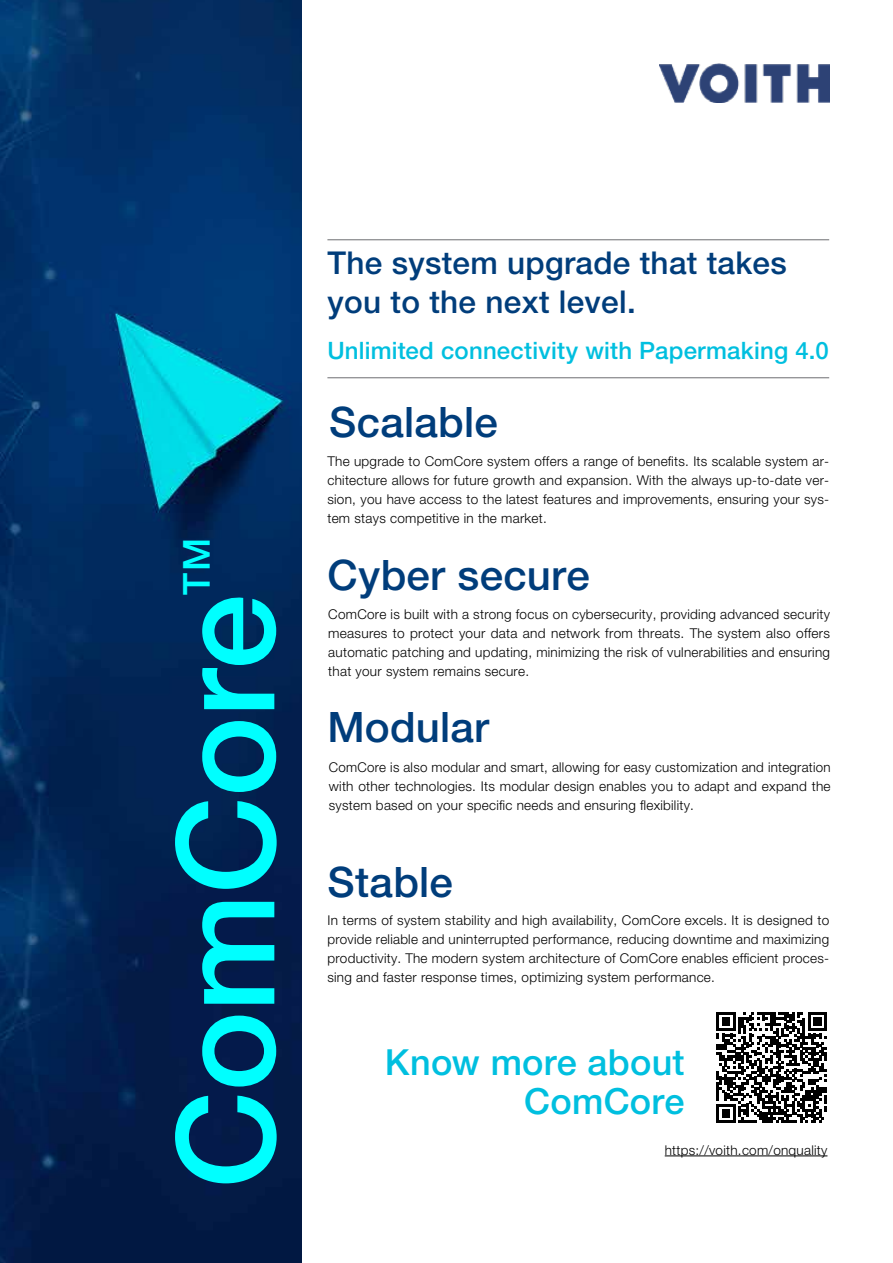
<style>
.page{position:relative;width:893px;height:1263px;background:#fff}
.page>*{position:absolute;margin:0;border:0;box-sizing:border-box;transform-origin:0 0}
.t1{font:500 135.9px "Helvetica Neue LT Pro";letter-spacing:-.005em;color:#0ff}
.t2{font:500 42px "Helvetica Neue LT Pro";letter-spacing:.005em;color:#003d7b}
.t3{font:500 37.2px "Helvetica Neue LT Pro";color:#0ff}
.t4{font:500 36px/39.6px "Helvetica Neue LT Pro";letter-spacing:.005em;color:#00bfdf;text-align:right}
.t5{font:500 31.5px/38.2px "Helvetica Neue LT Pro";letter-spacing:.01em;color:#003d7b}
.t6{font:500 24px "Helvetica Neue LT Pro";letter-spacing:.005em;color:#00bfdf}
.t7{font:300 13.5px/19.2px "Helvetica Neue LT Pro";letter-spacing:.02em;color:#000;text-align:justify}
</style>
<div class="page">
<img style="left:659px;top:64px;width:170px;height:39px">
<hr style="left:327px;top:239px;width:502px;height:1px;background:#6d6e71">
<hr style="left:327px;top:377px;width:502px;height:1px;background:#6d6e71">
<svg style="left:716px;top:1012px;width:111px;height:110px"></svg>
<hr style="left:665px;top:1155px;width:162px;height:1px;background:#000">
<img style="left:0;top:0;width:302px;height:1263px">
<h3 class="t3" style="left:174px;top:595px;width:59px;rotate:-90deg">TM</h3>
<h1 class="t1" style="left:144px;top:1188px;width:596px;rotate:-90deg">ComCore</h1>
<h3 class="t5" style="left:327px;top:244px;width:461px">The system upgrade that takes you to the next level.</h3>
<h3 class="t6" style="left:327px;top:336px;width:503px">Unlimited connectivity with Papermaking 4.0</h3>
<h2 class="t2" style="left:329px;top:396px;width:170px">Scalable</h2>
<p class="t7" style="left:327px;top:451px;width:503px">The upgrade to ComCore system offers a range of benefits. Its scalable system ar&shy;chitecture allows for future growth and expansion. With the always up-to-date ver&shy;sion, you have access to the latest features and improvements, ensuring your sys&shy;tem stays competitive in the market.</p>
<h2 class="t2" style="left:327px;top:550px;width:264px">Cyber secure</h2>
<p class="t7" style="left:328px;top:604px;width:503px">ComCore is built with a strong focus on cybersecurity, providing advanced security measures to protect your data and network from threats. The system also offers automatic patching and updating, minimizing the risk of vulnerabilities and ensuring that your system remains secure.</p>
<h2 class="t2" style="left:327px;top:702px;width:163px">Modular</h2>
<p class="t7" style="left:329px;top:757px;width:503px">ComCore is also modular and smart, allowing for easy customization and integration with other technologies. Its modular design enables you to adapt and expand the system based on your specific needs and ensuring flexibility.</p>
<h2 class="t2" style="left:327px;top:856px;width:127px">Stable</h2>
<p class="t7" style="left:327px;top:910px;width:503px">In terms of system stability and high availability, ComCore excels. It is designed to provide reliable and uninterrupted performance, reducing downtime and maximizing productivity. The modern system architecture of ComCore enables efficient proces&shy;sing and faster response times, optimizing system performance.</p>
<h3 class="t4" style="left:385px;top:1042px;width:301px">Know more about<br>ComCore</h3>
<p class="t7" style="left:665px;top:1140px;width:164px">https://voith.com/onquality</p>
</div>
